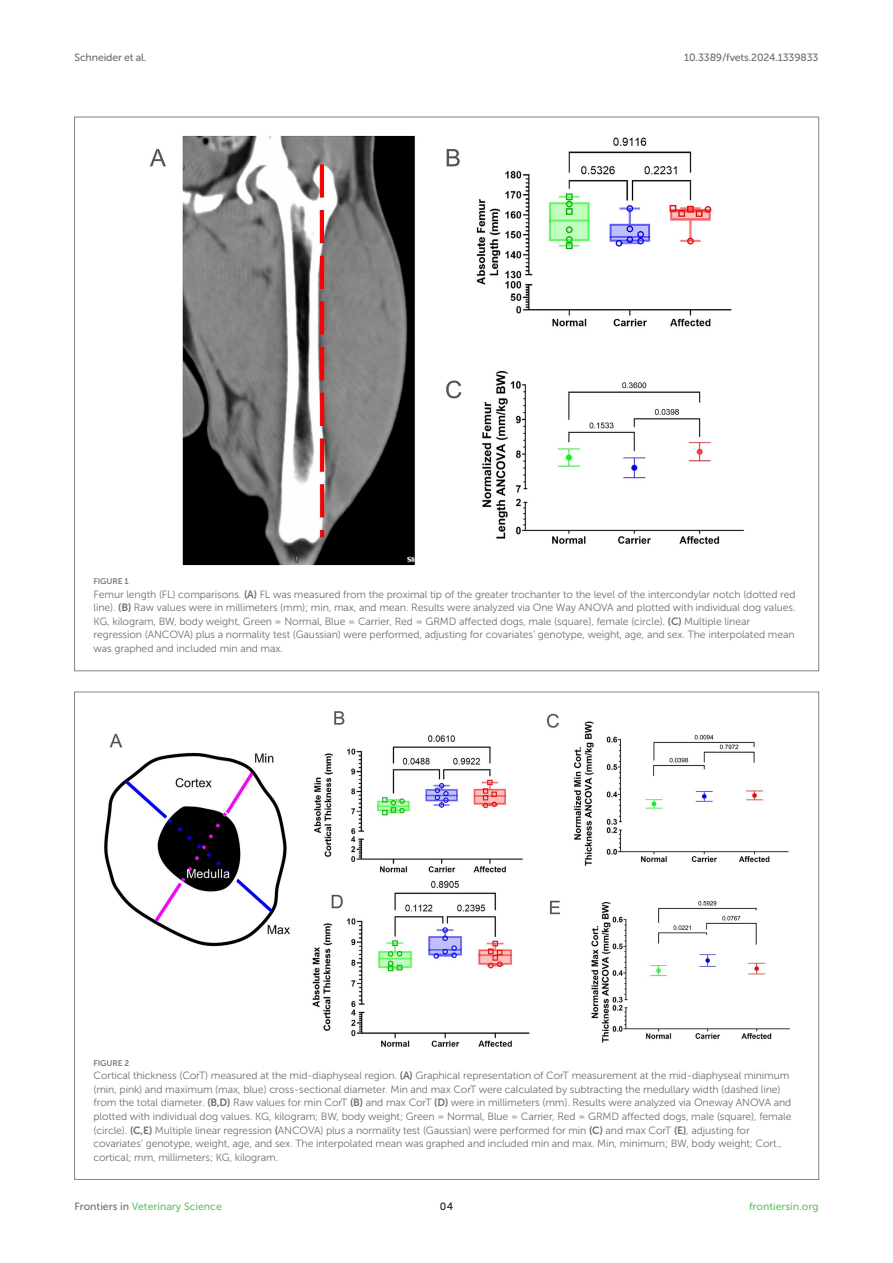
<style>
.page{position:relative;width:893px;height:1263px;background:#fff}
.page>*{position:absolute;margin:0;border:0;box-sizing:border-box;transform-origin:0 0}
.FIG_LEG{font:10.5px/13.5px "Museo Sans 300";letter-spacing:-.01em;color:#706f70}
.t1{font:10.5px "Museo Sans 500";color:#65c161}
.t2{font:10.5px "Museo Sans 500";letter-spacing:-.015em;color:#706f70}
.t3{font:10.5px "Museo Sans 500";color:#1b1c1b}
.FIG_HD{font:8.25px "Museo Sans 700";letter-spacing:-.01em;color:#7e7f7f}
.s1{font-family:"Museo Sans 700"}
.s2{color:#706f70}
</style>
<div class="page">
<img style="left:150px;top:136px;width:594px;height:430px">
<img style="left:104px;top:711px;width:686px;height:336px">
<p class="t2" style="left:74px;top:51px;width:74px">Schneider et al.</p>
<p class="t2" style="left:684px;top:51px;width:136px">10.3389/fvets.2024.1339833</p>
<p class="FIG_HD" style="left:94px;top:577px;width:37px">FIGURE 1</p>
<p class="FIG_LEG" style="left:94px;top:588px;width:704px">Femur length (FL) comparisons. <span class="s1">(A)</span> FL was measured from the proximal tip of the greater trochanter to the level of the intercondylar notch (dotted red line). <span class="s1">(B)</span> Raw values were in millimeters (mm); min, max, and mean. Results were analyzed via One Way ANOVA and plotted with individual dog values.<br>KG, kilogram, BW, body weight, Green = Normal, Blue = Carrier, Red = GRMD affected dogs, male (square), female (circle). <span class="s1">(C)</span> Multiple linear regression (ANCOVA) plus a normality test (Gaussian) were performed, adjusting for covariates’ genotype, weight, age, and sex. The interpolated mean was graphed and included min and max.</p>
<p class="FIG_HD" style="left:94px;top:1058px;width:37px">FIGURE 2</p>
<p class="FIG_LEG" style="left:94px;top:1069px;width:699px">Cortical thickness (CorT) measured at the mid-diaphyseal region. <span class="s1">(A)</span> Graphical representation of CorT measurement at the mid-diaphyseal minimum (min, pink) and maximum (max, blue) cross-sectional diameter. Min and max CorT were calculated by subtracting the medullary width (dashed line) from the total diameter. <span class="s1">(B,D)</span> Raw values for min CorT <span class="s1">(B)</span> and max CorT <span class="s1">(D)</span> were in millimeters (mm). Results were analyzed via Oneway ANOVA and plotted with individual dog values. KG, kilogram; BW, body weight; Green = Normal, Blue = Carrier, Red = GRMD affected dogs, male (square), female (circle). <span class="s1">(C,E)</span> Multiple linear regression <span class="s1">(</span>ANCOVA) plus a normality test (Gaussian) were performed for min <span class="s1">(C)</span> and max CorT <span class="s1">(E)</span>, adjusting for covariates’ genotype, weight, age, and sex. The interpolated mean was graphed and included min and max. Min, minimum; BW, body weight; Cort., cortical; mm, millimeters; KG, kilogram.</p>
<p class="t1" style="left:74px;top:1200px;width:149px"><span class="s2">Frontiers in</span> Veterinary Science</p>
<p class="t3" style="left:440px;top:1200px;width:15px">04</p>
<p class="t1" style="left:749px;top:1200px;width:71px">frontiersin.org</p>
</div>
